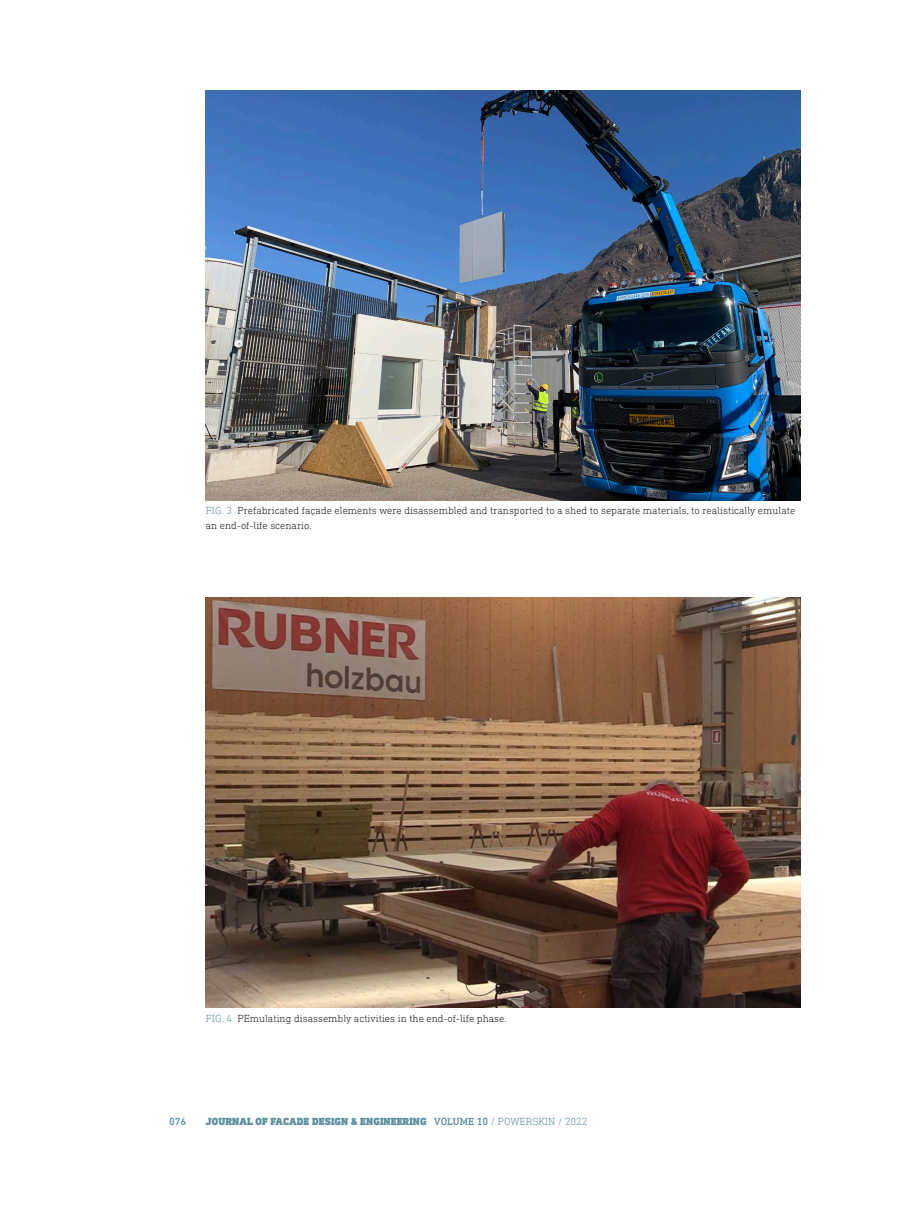
<style>
.page{position:relative;width:919px;height:1214px;background:#fff}
.page>*{position:absolute;margin:0;border:0;box-sizing:border-box;transform-origin:0 0}
.t1{font:300 10.5px/14.7px "DIN Next Slab Pro";color:#231f20}
.t2{font:900 10.5px "DIN Next Slab Pro";letter-spacing:.01em;color:#5f91a1}
.t3{font:500 10.5px "DIN Next Slab Pro";color:#5f91a1}
.s1{color:#5f91a1}
.s2{font-weight:500}
.s3{font-weight:300}
</style>
<div class="page">
<img style="left:206px;top:91px;width:594px;height:409px">
<img style="left:206px;top:598px;width:594px;height:409px">
<p class="t1" style="left:206px;top:503px;width:591px"><span class="s1">Fig . 3</span> Prefabricated façade elements were disassembled and transported to a shed to separate materials, to realistically emulate an end-of-life scenario.</p>
<p class="t1" style="left:206px;top:1010px;width:302px"><span class="s1">Fig . 4</span> PEmulating disassembly activities in the end-of-life phase.</p>
<p class="t3" style="left:169px;top:1115px;width:19px">076</p>
<p class="t2" style="left:206px;top:1114px;width:383px">JOURNAL OF FACADE DESIGN &amp; ENGINEERING <span class="s2">VOLUME 10</span> <span class="s3">/ POWERSKIN / 2022</span></p>
</div>
